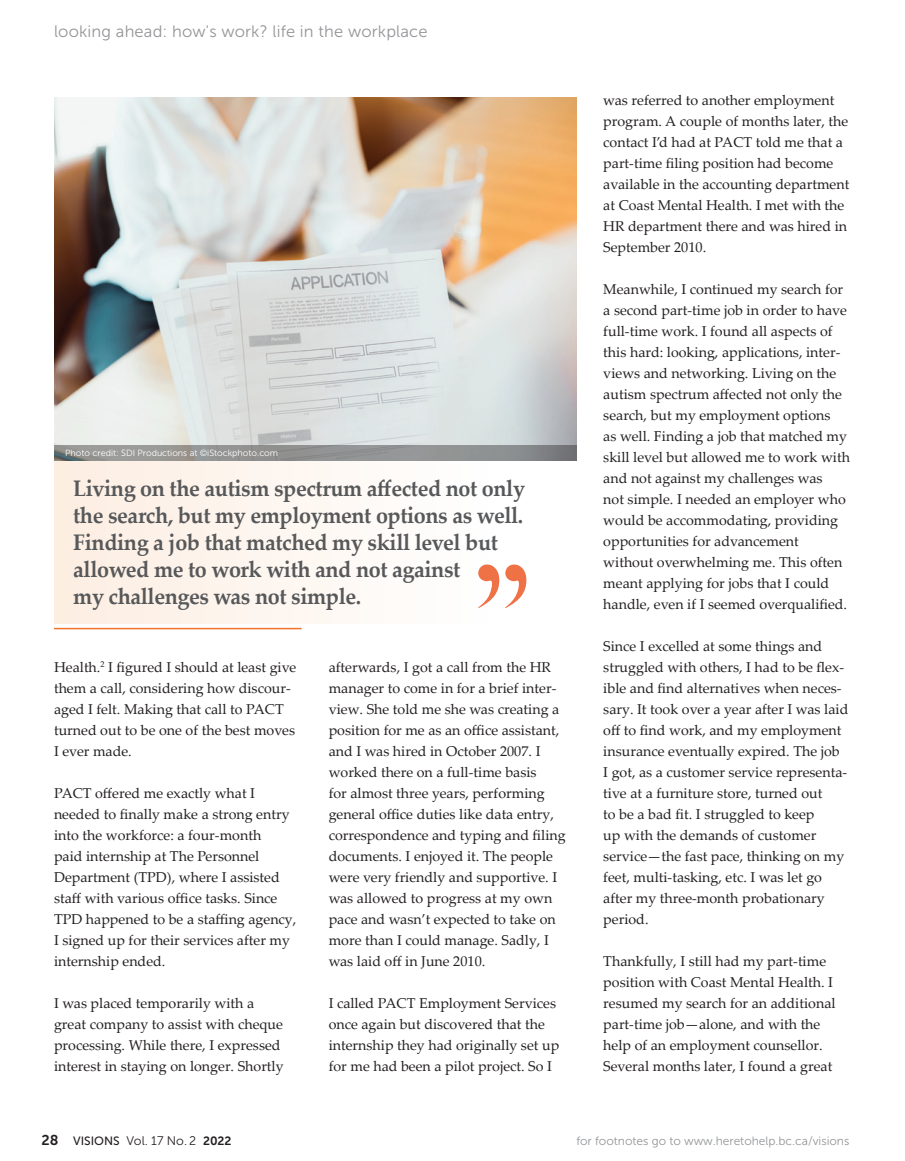
<style>
.page{position:relative;width:905px;height:1161px;background:#fff}
.page>*{position:absolute;margin:0;border:0;box-sizing:border-box;transform-origin:0 0}
.t1{font:700 22.5px/27px "Palatino Linotype";letter-spacing:-.02em;color:#57585a;scale:.96 1}
.t2{font:16.5px "Museo Sans 300";letter-spacing:.01em;color:#939598}
.t3{font:14.25px/21px "Palatino Linotype";color:#231f20}
.t4{font:12.45px "Museo Sans 300";color:#231f20}
.t5{font:12px "Museo Sans 300";color:#939598}
.t6{font:9px "Museo Sans 300";color:#fff}
.s1{font-family:"Museo Sans 700";font-size:14.25px}
.s2{font-family:"Museo Sans 500";font-size:12px}
.s3{font-family:"Museo Sans 700";font-size:12px}
</style>
<div class="page">
<div style="left:54px;top:456px;width:523px;height:168px;background:linear-gradient(to right,#fdeee2,#fff)"></div>
<img style="left:54px;top:97px;width:522px;height:348px">
<hr style="left:54px;top:628px;width:248px;height:1px;background:#f37128">
<svg style="left:54px;top:445px;width:522px;height:16px;background:#8f9090"></svg>
<svg style="left:478px;top:565px;width:48px;height:43px"></svg>
<p class="t2" style="left:54px;top:23px;width:375px">looking ahead: how's work? life in the workplace</p>
<p class="t6" style="left:65px;top:448px;width:214px">Photo credit: SDI Productions at ©iStockphoto.com</p>
<h1 class="t1" style="left:73px;top:474px;width:472px">Living on the autism spectrum affected not only the search, but my employment options as well.<br>Finding a job that matched my skill level but allowed me to work with and not against<br>my challenges was not simple.</h1>
<p class="t3" style="left:54px;top:656px;width:244px">Health.<sup>2</sup> I figured I should at least give them a call, considering how discour&shy;aged I felt. Making that call to PACT turned out to be one of the best moves<br>I ever made.</p>
<p class="t3" style="left:54px;top:782px;width:244px">PACT offered me exactly what I needed to finally make a strong entry into the workforce: a four-month<br>paid internship at The Personnel Department (TPD), where I assisted staff with various office tasks. Since TPD happened to be a staffing agency, I signed up for their services after my internship ended.</p>
<p class="t3" style="left:54px;top:992px;width:231px">I was placed temporarily with a great company to assist with cheque processing. While there, I expressed interest in staying on longer. Shortly</p>
<p class="t3" style="left:328px;top:656px;width:238px">afterwards, I got a call from the HR manager to come in for a brief inter&shy;view. She told me she was creating a position for me as an office assistant, and I was hired in October 2007. I worked there on a full-time basis<br>for almost three years, performing general office duties like data entry, correspondence and typing and filing documents. I enjoyed it. The people were very friendly and supportive. I was allowed to progress at my own pace and wasn’t expected to take on more than I could manage. Sadly, I was laid off in June 2010.</p>
<p class="t3" style="left:328px;top:992px;width:232px">I called PACT Employment Services once again but discovered that the internship they had originally set up for me had been a pilot project. So I</p>
<p class="t3" style="left:603px;top:89px;width:247px">was referred to another employment program. A couple of months later, the contact I’d had at PACT told me that a part-time filing position had become available in the accounting department at Coast Mental Health. I met with the HR department there and was hired in September 2010.</p>
<p class="t3" style="left:603px;top:278px;width:248px">Meanwhile, I continued my search for a second part-time job in order to have full-time work. I found all aspects of this hard: looking, applications, inter&shy;views and networking. Living on the autism spectrum affected not only the search, but my employment options<br>as well. Finding a job that matched my skill level but allowed me to work with and not against my challenges was<br>not simple. I needed an employer who would be accommodating, providing opportunities for advancement without overwhelming me. This often meant applying for jobs that I could handle, even if I seemed overqualified.</p>
<p class="t3" style="left:603px;top:635px;width:246px">Since I excelled at some things and struggled with others, I had to be flex&shy;ible and find alternatives when neces&shy;sary. It took over a year after I was laid off to find work, and my employment insurance eventually expired. The job<br>I got, as a customer service representa&shy;tive at a furniture store, turned out<br>to be a bad fit. I struggled to keep<br>up with the demands of customer service—the fast pace, thinking on my feet, multi-tasking, etc. I was let go after my three-month probationary period.</p>
<p class="t3" style="left:603px;top:950px;width:234px">Thankfully, I still had my part-time position with Coast Mental Health. I resumed my search for an additional part-time job—alone, and with the help of an employment counsellor.<br>Several months later, I found a great</p>
<p class="t4" style="left:42px;top:1134px;width:191px"><span class="s1">28</span> <span class="s2">VISIONS</span> Vol. 17 No. 2 <span class="s3">2022</span></p>
<p class="t5" style="left:576px;top:1134px;width:274px">for footnotes go to www.heretohelp.bc.ca/visions</p>
</div>
